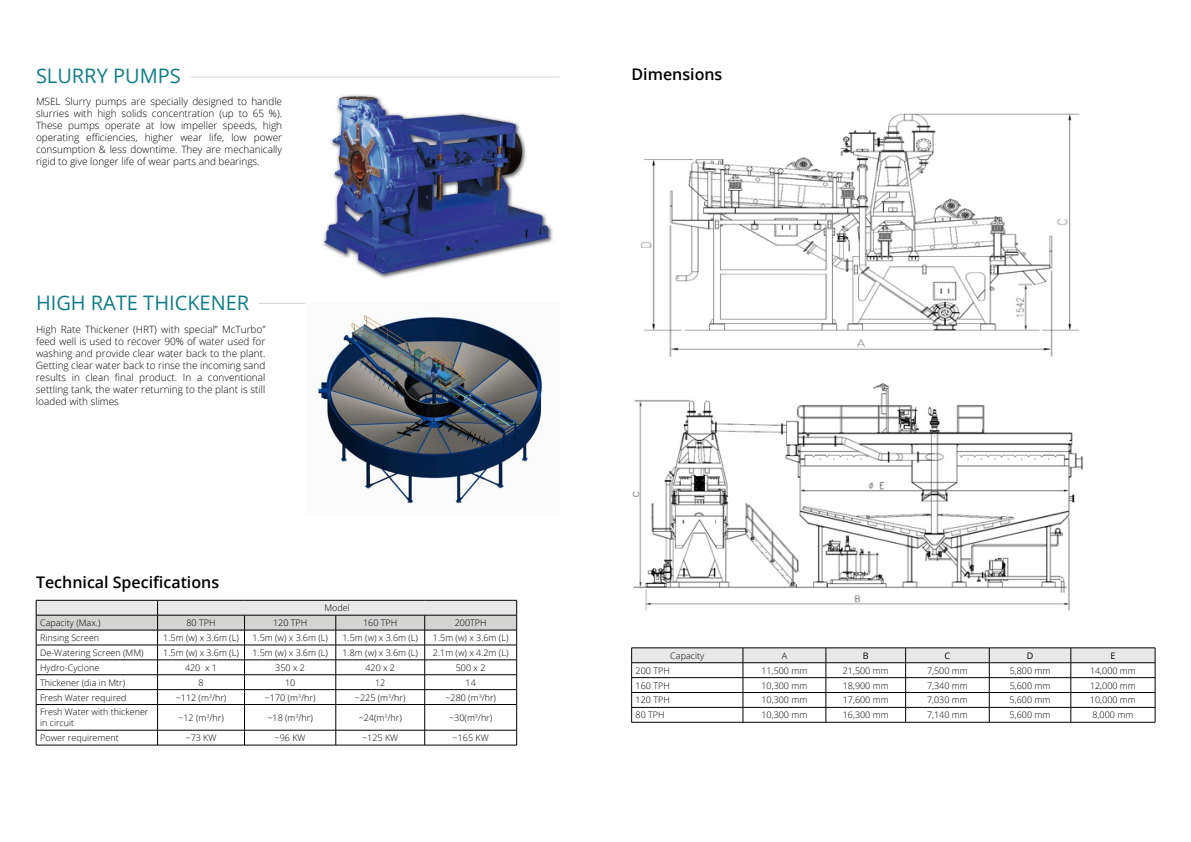
<style>
.page{position:relative;width:1191px;height:842px;background:#fff}
.page>*{position:absolute;margin:0;border:0;box-sizing:border-box;transform-origin:0 0}
.t1{font:20px "Open Sans";color:#107c86}
.t2{font:600 16px "Open Sans";color:#000}
.t3{font:300 10px/12px "Open Sans";color:#000;text-align:justify}
.t4{font:300 9px/10.8px "Open Sans";color:#000}
.t5{font:9px "Open Sans";color:#000}
</style>
<div class="page">
<svg style="left:36px;top:600px;width:481px;height:145px"></svg>
<hr style="left:36px;top:745px;width:122px;height:1px;background:#000">
<hr style="left:158px;top:745px;width:86px;height:1px;background:#000">
<hr style="left:244px;top:745px;width:92px;height:1px;background:#000">
<hr style="left:336px;top:745px;width:89px;height:1px;background:#000">
<hr style="left:425px;top:745px;width:92px;height:1px;background:#000">
<svg style="left:631px;top:648px;width:525px;height:74px"></svg>
<hr style="left:631px;top:722px;width:112px;height:1px;background:#000">
<hr style="left:743px;top:722px;width:83px;height:1px;background:#000">
<hr style="left:826px;top:722px;width:79px;height:1px;background:#000">
<hr style="left:905px;top:722px;width:84px;height:1px;background:#000">
<hr style="left:989px;top:722px;width:81px;height:1px;background:#000">
<hr style="left:1070px;top:722px;width:85px;height:1px;background:#000">
<img style="left:640px;top:113px;width:440px;height:244px">
<img style="left:632px;top:383px;width:451px;height:228px">
<img style="left:322px;top:94px;width:231px;height:184px">
<hr style="left:191px;top:77px;width:368px;height:1px;background:#d4d4d3">
<hr style="left:258px;top:303px;width:301px;height:1px;background:#d4d4d3">
<img style="left:312px;top:310px;width:233px;height:193px">
<h1 class="t1" style="left:36px;top:62px;width:144px">SLU RRY PU MPS</h1>
<p class="t3" style="left:36px;top:96px;width:248px">MSEL Slurry pumps are specially designed to handle slurries with high solids concentration (up to 65 %).<br>These pumps operate at low impeller speeds, high operating efficiencies, higher wear life, low power consumption &amp; less downtime. They are mechanically rigid to give longer life of wear parts and bearings.</p>
<h1 class="t1" style="left:36px;top:289px;width:13px">HIGH</h1>
<h1 class="t1" style="left:91px;top:289px;width:13px">RATE</h1>
<h1 class="t1" style="left:143px;top:289px;width:107px">THICKENER</h1>
<p class="t3" style="left:36px;top:323px;width:231px">High Rate Thickener (HRT) with special” McTurbo” feed well is used to recover 90% of water used for washing and provide clear water back to the plant.<br>Getting clear water back to rinse the incoming sand results in clean final product. In a conventional settling tank, the water returning to the plant is still loaded with slimes</p>
<h2 class="t2" style="left:36px;top:571px;width:185px">Technical Specifications</h2>
<p class="t4" style="left:324px;top:602px;width:27px">Model</p>
<p class="t4" style="left:40px;top:617px;width:62px">Capacity (Max.)</p>
<p class="t4" style="left:186px;top:617px;width:31px">80 TPH</p>
<p class="t4" style="left:273px;top:617px;width:36px">120 TPH</p>
<p class="t4" style="left:363px;top:617px;width:36px">160 TPH</p>
<p class="t4" style="left:455px;top:617px;width:33px">200TPH</p>
<p class="t4" style="left:40px;top:632px;width:61px">Rinsing Screen</p>
<p class="t4" style="left:163px;top:632px;width:77px">1.5m (w) x 3.6m (L)</p>
<p class="t4" style="left:252px;top:632px;width:77px">1.5m (w) x 3.6m (L)</p>
<p class="t4" style="left:342px;top:632px;width:77px">1.5m (w) x 3.6m (L)</p>
<p class="t4" style="left:433px;top:632px;width:77px">1.5m (w) x 3.6m (L)</p>
<p class="t4" style="left:40px;top:647px;width:105px">De-Watering Screen (MM)</p>
<p class="t4" style="left:163px;top:647px;width:77px">1.5m (w) x 3.6m (L)</p>
<p class="t4" style="left:252px;top:647px;width:77px">1.5m (w) x 3.6m (L)</p>
<p class="t4" style="left:342px;top:647px;width:77px">1.8m (w) x 3.6m (L)</p>
<p class="t4" style="left:433px;top:647px;width:77px">2.1m (w) x 4.2m (L)</p>
<p class="t4" style="left:40px;top:662px;width:61px">Hydro-Cyclone</p>
<p class="t4" style="left:185px;top:662px;width:34px">420 x 1</p>
<p class="t4" style="left:275px;top:662px;width:31px">350 x 2</p>
<p class="t4" style="left:365px;top:662px;width:31px">420 x 2</p>
<p class="t4" style="left:456px;top:662px;width:31px">500 x 2</p>
<p class="t4" style="left:40px;top:677px;width:87px">Thickener (dia in Mtr)</p>
<p class="t4" style="left:198px;top:677px;width:7px">8</p>
<p class="t4" style="left:285px;top:677px;width:12px">10</p>
<p class="t4" style="left:375px;top:677px;width:12px">12</p>
<p class="t4" style="left:465px;top:677px;width:12px">14</p>
<p class="t4" style="left:40px;top:692px;width:88px">Fresh Water required</p>
<p class="t4" style="left:176px;top:692px;width:52px">~112 (m<sup>3</sup>/hr)</p>
<p class="t4" style="left:265px;top:692px;width:52px">~170 (m<sup>3</sup>/hr)</p>
<p class="t4" style="left:355px;top:692px;width:52px">~225 (m<sup>3</sup>/hr)</p>
<p class="t4" style="left:445px;top:692px;width:52px">~280 (m<sup>3</sup>/hr)</p>
<p class="t4" style="left:40px;top:706px;width:110px">Fresh Water with thickener in circuit</p>
<p class="t4" style="left:178px;top:712px;width:47px">~12 (m<sup>3</sup>/hr)</p>
<p class="t4" style="left:267px;top:712px;width:47px">~18 (m<sup>3</sup>/hr)</p>
<p class="t4" style="left:359px;top:712px;width:45px">~24(m<sup>3</sup>/hr)</p>
<p class="t4" style="left:449px;top:712px;width:45px">~30(m<sup>3</sup>/hr)</p>
<p class="t4" style="left:40px;top:732px;width:80px">Power requirement</p>
<p class="t4" style="left:185px;top:732px;width:33px">~73 KW</p>
<p class="t4" style="left:275px;top:732px;width:33px">~96 KW</p>
<p class="t4" style="left:362px;top:732px;width:38px">~125 KW</p>
<p class="t4" style="left:452px;top:732px;width:38px">~165 KW</p>
<h2 class="t2" style="left:631px;top:63px;width:92px">Dimensions</h2>
<p class="t4" style="left:670px;top:650px;width:35px">Capacity</p>
<p class="t4" style="left:781px;top:650px;width:7px">A</p>
<p class="t5" style="left:863px;top:649px;width:7px">B</p>
<p class="t5" style="left:944px;top:649px;width:7px">C</p>
<p class="t5" style="left:1026px;top:649px;width:8px">D</p>
<p class="t5" style="left:1110px;top:649px;width:7px">E</p>
<p class="t4" style="left:635px;top:665px;width:36px">200 TPH</p>
<p class="t4" style="left:761px;top:665px;width:47px">11,500 mm</p>
<p class="t4" style="left:843px;top:665px;width:47px">21,500 mm</p>
<p class="t4" style="left:927px;top:665px;width:42px">7,500 mm</p>
<p class="t4" style="left:1009px;top:665px;width:42px">5,800 mm</p>
<p class="t4" style="left:1090px;top:665px;width:47px">14,000 mm</p>
<p class="t4" style="left:635px;top:680px;width:36px">160 TPH</p>
<p class="t4" style="left:761px;top:680px;width:47px">10,300 mm</p>
<p class="t4" style="left:843px;top:680px;width:47px">18,900 mm</p>
<p class="t4" style="left:927px;top:680px;width:42px">7,340 mm</p>
<p class="t4" style="left:1009px;top:680px;width:42px">5,600 mm</p>
<p class="t4" style="left:1090px;top:680px;width:47px">12,000 mm</p>
<p class="t4" style="left:635px;top:694px;width:36px">120 TPH</p>
<p class="t4" style="left:761px;top:694px;width:47px">10,300 mm</p>
<p class="t4" style="left:842px;top:694px;width:47px">17,600 mm</p>
<p class="t4" style="left:927px;top:694px;width:42px">7,030 mm</p>
<p class="t4" style="left:1009px;top:694px;width:42px">5,600 mm</p>
<p class="t4" style="left:1090px;top:694px;width:47px">10,000 mm</p>
<p class="t4" style="left:635px;top:709px;width:31px">80 TPH</p>
<p class="t4" style="left:761px;top:709px;width:47px">10,300 mm</p>
<p class="t4" style="left:842px;top:709px;width:47px">16,300 mm</p>
<p class="t4" style="left:927px;top:709px;width:42px">7,140 mm</p>
<p class="t4" style="left:1009px;top:709px;width:42px">5,600 mm</p>
<p class="t4" style="left:1092px;top:709px;width:42px">8,000 mm</p>
</div>
